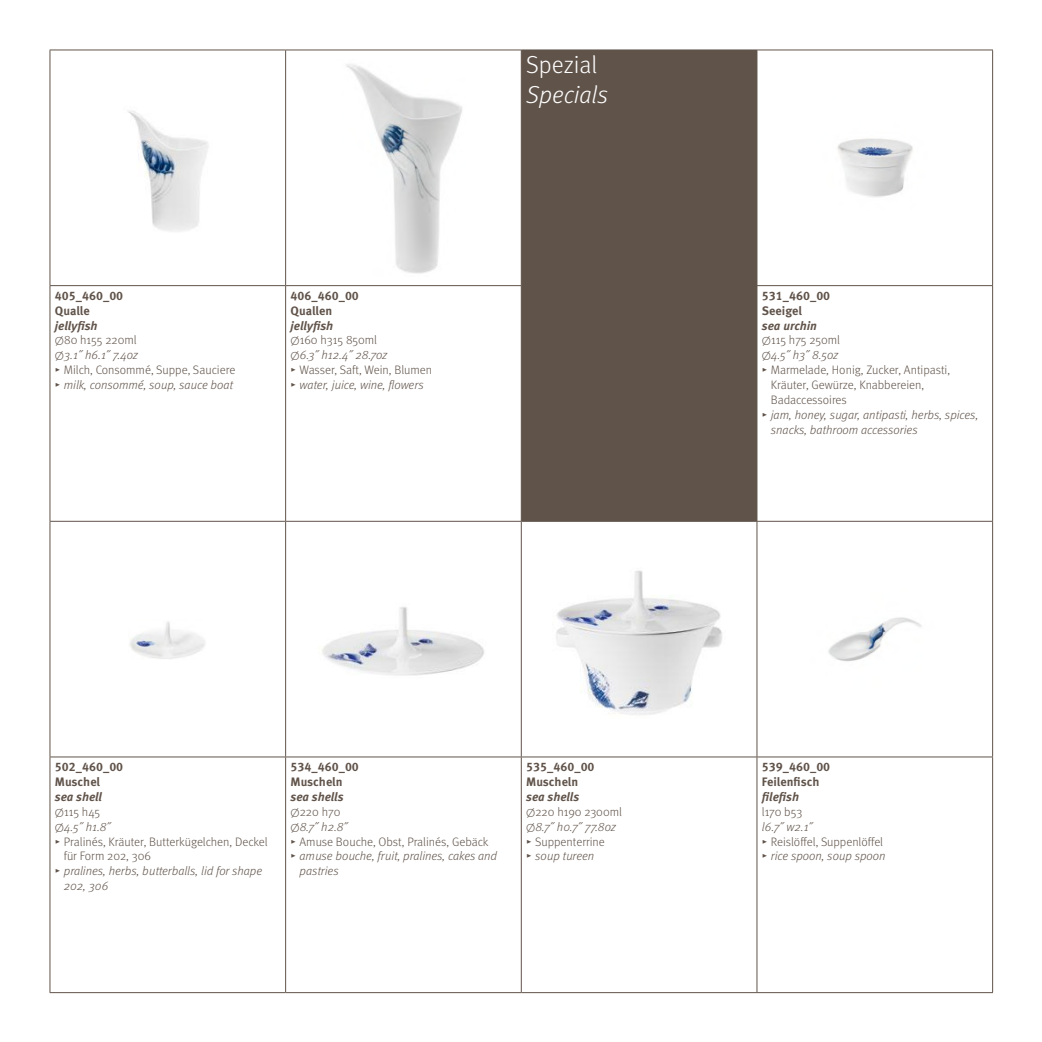
<style>
.page{position:relative;width:1042px;height:1042px;background:#fff}
.page>*{position:absolute;margin:0;border:0;box-sizing:border-box;transform-origin:0 0}
.t1{font:italic 300 24.5px "Meta HB";color:#fff}
.t2{font:300 24.5px "Meta OT";letter-spacing:-.005em;color:#fff}
.t3{font:italic 300 12.25px/14.9px "Meta HC";color:#60534a}
.t4{font:300 12.25px/14.9px "Meta OT";color:#60534a}
.t5{font:700 12.25px/14.9px "Meta Pro";color:#60534a}
.t6{font:italic 700 12.25px "Meta Pro";letter-spacing:-.005em;color:#60534a}
.s1{font-family:"Meta HB Light Special";font-weight:400}
.s2{font-family:"Meta HB Light Special";font-weight:400;font-style:normal}
.s3{font-family:"Meta Light Expert";font-weight:400}
.s4{font-family:"Meta Light Expert";font-weight:400;font-style:normal}
</style>
<div class="page">
<div style="left:522px;top:51px;width:234px;height:470px;background:#60534a"></div>
<hr style="left:50px;top:521px;width:236px;height:1px;background:#60534a">
<hr style="left:286px;top:521px;width:235px;height:1px;background:#60534a">
<hr style="left:521px;top:521px;width:236px;height:1px;background:#60534a">
<hr style="left:757px;top:521px;width:236px;height:1px;background:#60534a">
<hr style="left:50px;top:756px;width:236px;height:1px;background:#60534a">
<hr style="left:50px;top:757px;width:1px;height:235px;background:#60534a">
<hr style="left:285px;top:757px;width:1px;height:235px;background:#60534a">
<hr style="left:50px;top:992px;width:236px;height:1px;background:#60534a">
<hr style="left:521px;top:992px;width:236px;height:1px;background:#60534a">
<hr style="left:757px;top:992px;width:236px;height:1px;background:#60534a">
<hr style="left:50px;top:50px;width:236px;height:1px;background:#60534a">
<hr style="left:50px;top:50px;width:1px;height:235px;background:#60534a">
<hr style="left:286px;top:50px;width:235px;height:1px;background:#60534a">
<hr style="left:285px;top:50px;width:1px;height:235px;background:#60534a">
<hr style="left:521px;top:50px;width:236px;height:1px;background:#60534a">
<hr style="left:521px;top:50px;width:1px;height:235px;background:#60534a">
<hr style="left:757px;top:50px;width:236px;height:1px;background:#60534a">
<hr style="left:756px;top:50px;width:1px;height:235px;background:#60534a">
<hr style="left:992px;top:50px;width:1px;height:235px;background:#60534a">
<hr style="left:50px;top:285px;width:236px;height:1px;background:#60534a">
<hr style="left:50px;top:286px;width:1px;height:235px;background:#60534a">
<hr style="left:286px;top:285px;width:236px;height:1px;background:#60534a">
<hr style="left:285px;top:286px;width:1px;height:235px;background:#60534a">
<hr style="left:521px;top:286px;width:1px;height:235px;background:#60534a">
<hr style="left:756px;top:285px;width:237px;height:1px;background:#60534a">
<hr style="left:756px;top:286px;width:1px;height:235px;background:#60534a">
<hr style="left:992px;top:286px;width:1px;height:235px;background:#60534a">
<hr style="left:50px;top:522px;width:1px;height:234px;background:#60534a">
<hr style="left:285px;top:522px;width:1px;height:234px;background:#60534a">
<hr style="left:521px;top:522px;width:1px;height:234px;background:#60534a">
<hr style="left:756px;top:522px;width:1px;height:234px;background:#60534a">
<hr style="left:992px;top:522px;width:1px;height:234px;background:#60534a">
<hr style="left:286px;top:756px;width:235px;height:1px;background:#60534a">
<hr style="left:521px;top:756px;width:236px;height:1px;background:#60534a">
<hr style="left:521px;top:757px;width:1px;height:235px;background:#60534a">
<hr style="left:757px;top:756px;width:236px;height:1px;background:#60534a">
<hr style="left:756px;top:757px;width:1px;height:235px;background:#60534a">
<hr style="left:992px;top:757px;width:1px;height:235px;background:#60534a">
<hr style="left:286px;top:992px;width:235px;height:1px;background:#60534a">
<img style="left:128px;top:111px;width:81px;height:121px">
<img style="left:346px;top:64px;width:116px;height:210px">
<img style="left:837px;top:138px;width:76px;height:59px">
<img style="left:129px;top:621px;width:76px;height:38px">
<img style="left:322px;top:607px;width:162px;height:69px">
<img style="left:556px;top:570px;width:166px;height:145px">
<img style="left:828px;top:617px;width:94px;height:45px">
<p class="t5" style="left:55px;top:287px;width:70px">405_460_00<br>Qualle</p>
<p class="t6" style="left:55px;top:316px;width:44px">jellyfish</p>
<p class="t4" style="left:55px;top:333px;width:83px"><span class="s1">O</span>80 h155 220ml</p>
<p class="t3" style="left:55px;top:348px;width:84px"><span class="s2">O</span>3.1˝ h6.1˝ 7.4oz</p>
<p class="t4" style="left:55px;top:363px;width:182px"><span class="s3">@</span> Milch, Consommé, Suppe, Sauciere</p>
<p class="t3" style="left:55px;top:377px;width:180px"><span class="s4">@</span> milk, consommé, soup, sauce boat</p>
<p class="t5" style="left:291px;top:287px;width:70px">406_460_00<br>Quallen</p>
<p class="t6" style="left:291px;top:316px;width:44px">jellyfish</p>
<p class="t4" style="left:291px;top:333px;width:88px"><span class="s1">O</span>160 h315 850ml</p>
<p class="t3" style="left:291px;top:348px;width:98px"><span class="s2">O</span>6.3˝ h12.4˝ 28.7oz</p>
<p class="t4" style="left:291px;top:363px;width:143px"><span class="s3">@</span> Wasser, Saft, Wein, Blumen</p>
<p class="t3" style="left:291px;top:377px;width:135px"><span class="s4">@</span> water, juice, wine, flowers</p>
<h1 class="t2" style="left:526px;top:51px;width:72px">Spezial</h1>
<h1 class="t1" style="left:526px;top:81px;width:83px">Specials</h1>
<p class="t5" style="left:55px;top:759px;width:70px">502_460_00<br>Muschel</p>
<p class="t6" style="left:55px;top:787px;width:49px">sea shell</p>
<p class="t4" style="left:55px;top:804px;width:47px"><span class="s1">O</span>115 h45</p>
<p class="t3" style="left:55px;top:819px;width:57px"><span class="s2">O</span>4.5˝ h1.8˝</p>
<p class="t4" style="left:64px;top:834px;width:205px;text-indent:-9px"><span class="s3">@</span> Pralinés, Kräuter, Butterkügelchen, Deckel für Form 202, 306</p>
<p class="t3" style="left:64px;top:863px;width:200px;text-indent:-9px"><span class="s4">@</span> pralines, herbs, butterballs, lid for shape<br>202, 306</p>
<p class="t5" style="left:291px;top:759px;width:70px">534_460_00<br>Muscheln</p>
<p class="t6" style="left:291px;top:787px;width:55px">sea shells</p>
<p class="t4" style="left:291px;top:804px;width:51px"><span class="s1">O</span>220 h70</p>
<p class="t3" style="left:291px;top:819px;width:59px"><span class="s2">O</span>8.7˝ h2.8˝</p>
<p class="t4" style="left:291px;top:834px;width:199px"><span class="s3">@</span> Amuse Bouche, Obst, Pralinés, Gebäck</p>
<p class="t3" style="left:299px;top:848px;width:199px;text-indent:-9px"><span class="s4">@</span> amuse bouche, fruit, pralines, cakes and pastries</p>
<p class="t5" style="left:526px;top:759px;width:70px">535_460_00<br>Muscheln</p>
<p class="t6" style="left:526px;top:787px;width:55px">sea shells</p>
<p class="t4" style="left:526px;top:804px;width:97px"><span class="s1">O</span>220 h190 2300ml</p>
<p class="t3" style="left:526px;top:819px;width:91px"><span class="s2">O</span>8.7˝ h0.7˝ 77.8oz</p>
<p class="t4" style="left:526px;top:834px;width:80px"><span class="s3">@</span> Suppenterrine</p>
<p class="t3" style="left:526px;top:848px;width:69px"><span class="s4">@</span> soup tureen</p>
<p class="t5" style="left:762px;top:287px;width:70px">531_460_00<br>Seeigel</p>
<p class="t6" style="left:762px;top:316px;width:57px">sea urchin</p>
<p class="t4" style="left:762px;top:333px;width:80px"><span class="s1">O</span>115 h75 250ml</p>
<p class="t3" style="left:762px;top:348px;width:78px"><span class="s2">O</span>4.5˝ h3˝ 8.5oz</p>
<p class="t4" style="left:771px;top:363px;width:181px;text-indent:-9px"><span class="s3">@</span> Marmelade, Honig, Zucker, Antipasti,<br>Kräuter, Gewürze, Knabbereien,<br>Badaccessoires</p>
<p class="t3" style="left:771px;top:407px;width:209px;text-indent:-9px"><span class="s4">@</span> jam, honey, sugar, antipasti, herbs, spices, snacks, bathroom accessories</p>
<p class="t5" style="left:762px;top:759px;width:70px">539_460_00<br>Feilenfisch</p>
<p class="t6" style="left:762px;top:787px;width:39px">filefish</p>
<p class="t4" style="left:762px;top:804px;width:42px">l170 b53</p>
<p class="t3" style="left:762px;top:819px;width:52px">l6.7˝ w2.1˝</p>
<p class="t4" style="left:762px;top:834px;width:123px"><span class="s3">@</span> Reislöffel, Suppenlöffel</p>
<p class="t3" style="left:762px;top:848px;width:125px"><span class="s4">@</span> rice spoon, soup spoon</p>
</div>
